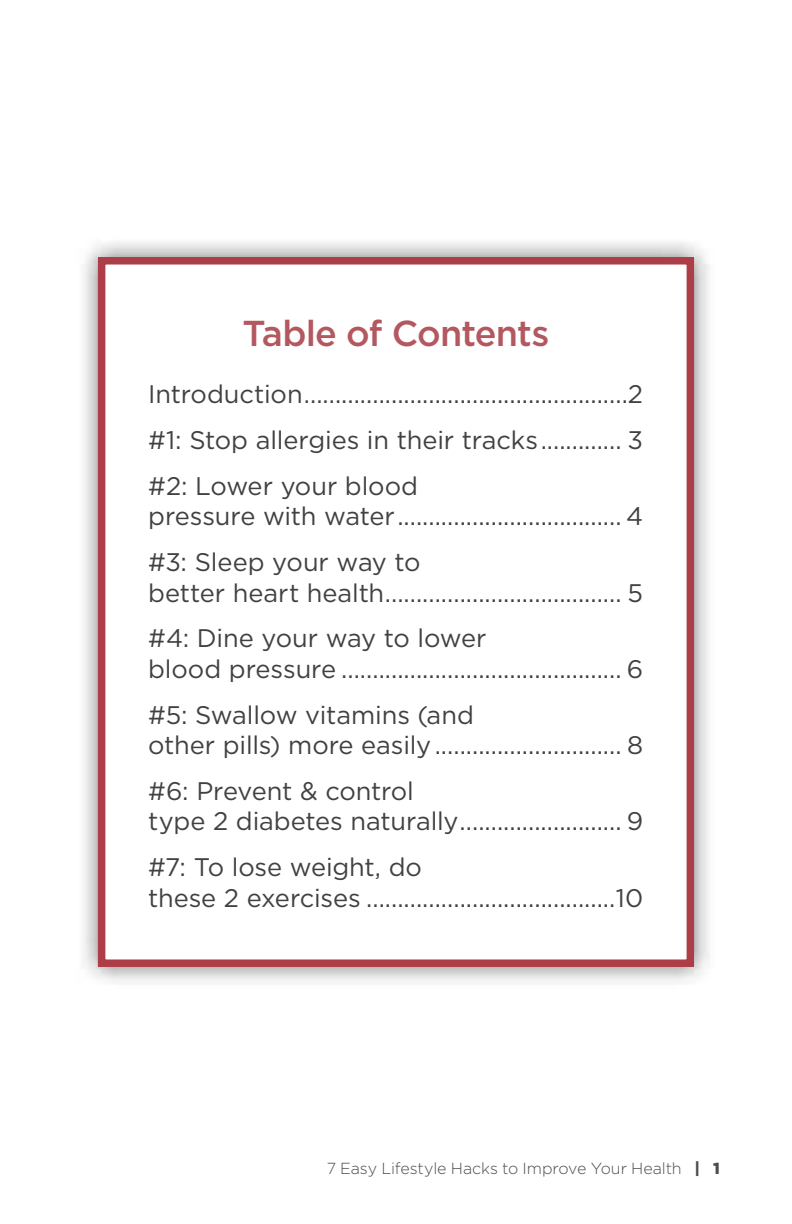
<style>
.page{position:relative;width:792px;height:1224px;background:#fff}
.page>*{position:absolute;margin:0;border:0;box-sizing:border-box;transform-origin:0 0}
.t1{font:500 36px "Gotham";letter-spacing:-.025em;color:#b3585f}
.t2{font:25.4px/45.8px "Gotham";letter-spacing:-.005em;color:#414042}
.t3{font:300 16px "Gotham";letter-spacing:-.005em;color:#4d4d4f}
.s1{font-weight:900}
</style>
<div class="page">
<div style="left:75px;top:235px;width:640px;height:754px;background:#000;opacity:.55"></div>
<div style="left:98px;top:257px;width:596px;height:710px;background:#fff;border:7px solid #ad3d47"></div>
<h1 class="t1" style="left:243px;top:310px;width:308px">Table of Contents</h1>
<p class="t2" style="left:148px;top:371px;width:497px;text-align:justify">Introduction....................................................2 #1: Stop allergies in their tracks............. 3 #2: Lower your blood</p>
<p class="t2" style="left:148px;top:493px;width:497px">pressure with water.................................... 4 #3: Sleep your way to</p>
<p class="t2" style="left:148px;top:569px;width:497px">better heart health...................................... 5 #4: Dine your way to lower</p>
<p class="t2" style="left:148px;top:645px;width:497px">blood pressure ............................................. 6 #5: Swallow vitamins (and</p>
<p class="t2" style="left:148px;top:722px;width:497px">other pills) more easily.............................. 8 #6: Prevent &amp; control</p>
<p class="t2" style="left:148px;top:798px;width:497px">type 2 diabetes naturally.......................... 9 #7: To lose weight, do</p>
<p class="t2" style="left:148px;top:874px;width:497px">these 2 exercises ........................................10</p>
<p class="t3" style="left:327px;top:1158px;width:395px">7 Easy Lifestyle Hacks to Improve Your Health <span class="s1">| 1</span></p>
</div>
